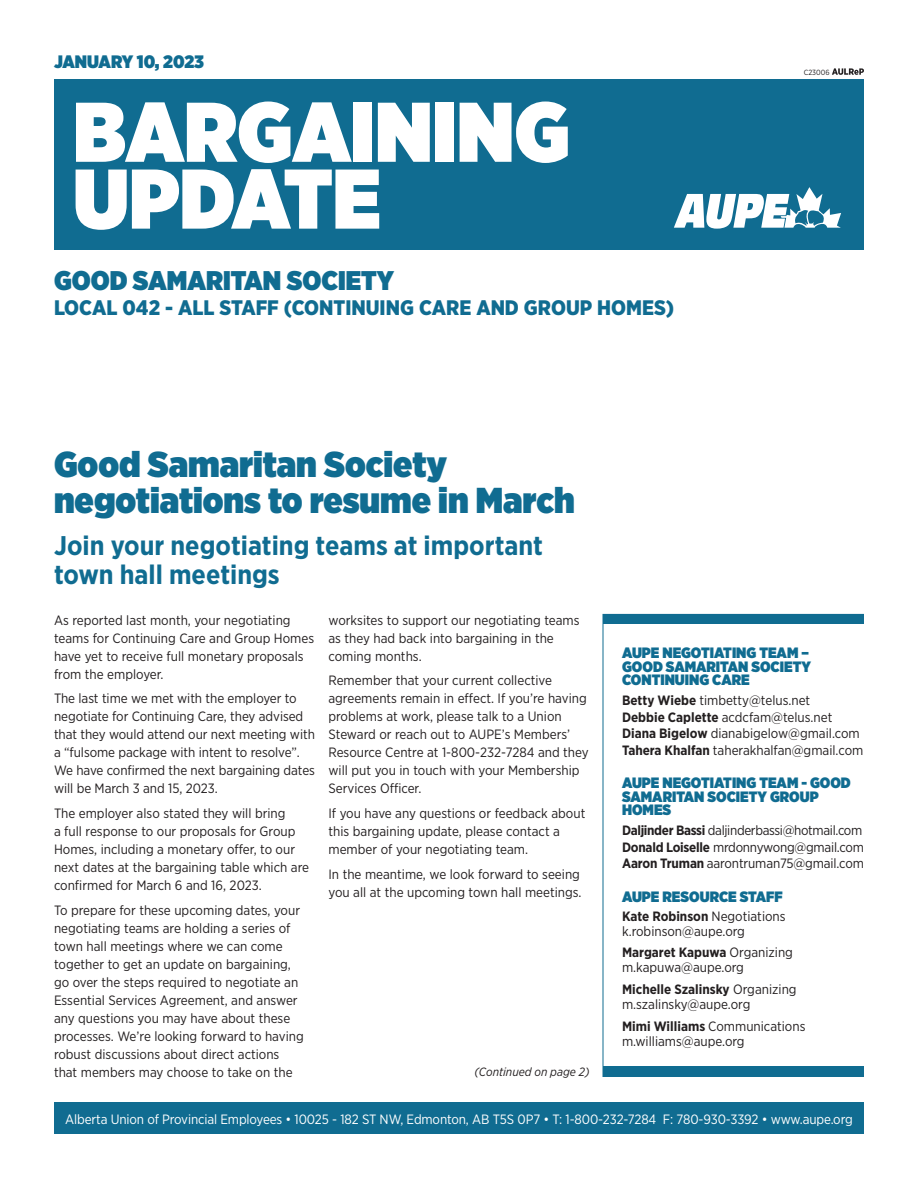
<style>
.page{position:relative;width:918px;height:1188px;background:#fff}
.page>*{position:absolute;margin:0;border:0;box-sizing:border-box;transform-origin:0 0}
.t1{font:900 84.45px "Gotham Narrow";color:#fff}
.t2{font:900 36px/36px "Gotham Narrow";color:#106c91}
.t3{font:700 27px/28.5px "Gotham Narrow";color:#106c91}
.t4{font:900 27px "Gotham Narrow";color:#106c91}
.t5{font:900 21px "Gotham Narrow";color:#106c91}
.t6{font:900 18px "Gotham Narrow";color:#106c91}
.body_copy{font:900 15px/13.5px "Gotham Narrow";color:#106c91}
.body_copy-2{font:13.5px/18px "Gotham Narrow";color:#231f20}
.t7{font:13.5px "Gotham Narrow";letter-spacing:-.01em;color:#fff}
.body_copy-3{font:700 13.5px "Gotham Narrow";color:#231f20}
.body_copy-4{font:13.5px "Gotham Narrow";letter-spacing:-.025em;color:#231f20}
.body_copy-5{font:13.5px "Gotham Narrow";letter-spacing:-.02em;color:#231f20}
.body_copy-6{font:italic 12px "Gotham Narrow";color:#231f20}
.t8{font:7.5px "Gotham Narrow";color:#231f20}
.s1{font-weight:700}
.s2{font-weight:400}
</style>
<div class="page">
<div style="left:54px;top:79px;width:810px;height:171px;background:#106c91"></div>
<div style="left:54px;top:1102px;width:810px;height:32px;background:#106c91"></div>
<div style="left:603px;top:614px;width:261px;height:10px;background:#106c91"></div>
<div style="left:603px;top:1067px;width:261px;height:9px;background:#106c91"></div>
<svg style="left:674px;top:187px;width:167px;height:42px"></svg>
<div style="left:603px;top:614px;width:261px;height:463px;border:1px solid #106c91"></div>
<svg style="left:832px;top:68px;width:32px;height:7px"></svg>
<p class="t6" style="left:54px;top:50px;width:152px">JANUARY 10, 2023</p>
<p class="t1" style="left:73px;top:75px;width:498px">BARGAINING</p>
<p class="t1" style="left:73px;top:142px;width:309px">UPDATE</p>
<p class="t4" style="left:54px;top:262px;width:341px">GOOD SAMARITAN SOCIETY</p>
<p class="t5" style="left:54px;top:294px;width:622px">LOCAL 042 - ALL STAFF (CONTINUING CARE AND GROUP HOMES)</p>
<p class="t2" style="left:54px;top:446px;width:522px">Good Samaritan Society negotiations to resume in March</p>
<p class="t3" style="left:54px;top:531px;width:491px">Join your negotiating teams at important town hall meetings</p>
<p class="t8" style="left:804px;top:68px;width:27px">C23006</p>
<p class="body_copy-2" style="left:54px;top:611px;width:262px">As reported last month, your negotiating teams for Continuing Care and Group Homes have yet to receive full monetary proposals from the employer.</p>
<p class="body_copy-2" style="left:54px;top:689px;width:262px">The last time we met with the employer to negotiate for Continuing Care, they advised that they would attend our next meeting with a “fulsome package with intent to resolve”.<br>We have confirmed the next bargaining dates will be March 3 and 15, 2023.</p>
<p class="body_copy-2" style="left:54px;top:804px;width:257px">The employer also stated they will bring<br>a full response to our proposals for Group Homes, including a monetary offer, to our next dates at the bargaining table which are confirmed for March 6 and 16, 2023.</p>
<p class="body_copy-2" style="left:54px;top:901px;width:251px">To prepare for these upcoming dates, your negotiating teams are holding a series of town hall meetings where we can come together to get an update on bargaining, go over the steps required to negotiate an Essential Services Agreement, and answer any questions you may have about these processes. We’re looking forward to having robust discussions about direct actions that members may choose to take on the</p>
<p class="t7" style="left:65px;top:1110px;width:789px">Alberta Union of Provincial Employees • 10025 - 182 ST NW, Edmonton, AB T5S 0P7 • T: 1-800-232-7284 F: 780-930-3392 • www.aupe.org</p>
<p class="body_copy-2" style="left:328px;top:611px;width:253px">worksites to support our negotiating teams as they had back into bargaining in the coming months.</p>
<p class="body_copy-2" style="left:328px;top:671px;width:262px">Remember that your current collective agreements remain in effect. If you’re having problems at work, please talk to a Union Steward or reach out to AUPE’s Members’ Resource Centre at 1-800-232-7284 and they will put you in touch with your Membership Services Officer.</p>
<p class="body_copy-2" style="left:328px;top:804px;width:258px">If you have any questions or feedback about this bargaining update, please contact a member of your negotiating team.</p>
<p class="body_copy-2" style="left:328px;top:865px;width:255px">In the meantime, we look forward to seeing you all at the upcoming town hall meetings.</p>
<p class="body_copy" style="left:622px;top:646px;width:190px">AUPE NEGOTIATING TEAM –<br>GOOD SAMARITAN SOCIETY<br>CONTINUING CARE</p>
<p class="body_copy-2" style="left:622px;top:691px;width:190px"><span class="s1">Betty Wiebe</span> timbetty@telus.net</p>
<p class="body_copy-2" style="left:622px;top:708px;width:212px"><span class="s1">Debbie Caplette</span> acdcfam@telus.net</p>
<p class="body_copy-2" style="left:622px;top:724px;width:239px"><span class="s1">Diana Bigelow</span> dianabigelow@gmail.com</p>
<p class="body_copy-2" style="left:622px;top:741px;width:243px"><span class="s1">Tahera Khalfan</span> taherakhalfan@gmail.com</p>
<p class="body_copy" style="left:622px;top:776px;width:230px">AUPE NEGOTIATING TEAM - GOOD<br>SAMARITAN SOCIETY GROUP<br>HOMES</p>
<p class="body_copy-4" style="left:622px;top:822px;width:242px"><span class="s1">Daljinder Bassi</span> daljinderbassi@hotmail.com</p>
<p class="body_copy-5" style="left:622px;top:839px;width:243px"><span class="s1">Donald Loiselle</span> mrdonnywong@gmail.com</p>
<p class="body_copy-2" style="left:622px;top:854px;width:243px"><span class="s1">Aaron Truman</span> aarontruman75@gmail.com</p>
<p class="body_copy" style="left:622px;top:890px;width:162px">AUPE RESOURCE STAFF</p>
<p class="body_copy-3" style="left:622px;top:907px;width:165px">Kate Robinson <span class="s2">Negotiations</span></p>
<p class="body_copy-2" style="left:622px;top:922px;width:124px">k.robinson@aupe.org</p>
<p class="body_copy-3" style="left:622px;top:944px;width:173px">Margaret Kapuwa <span class="s2">Organizing</span></p>
<p class="body_copy-2" style="left:622px;top:958px;width:123px">m.kapuwa@aupe.org</p>
<p class="body_copy-3" style="left:622px;top:981px;width:176px">Michelle Szalinsky <span class="s2">Organizing</span></p>
<p class="body_copy-2" style="left:622px;top:995px;width:130px">m.szalinsky@aupe.org</p>
<p class="body_copy-2" style="left:622px;top:1017px;width:185px"><span class="s1">Mimi Williams</span> Communications</p>
<p class="body_copy-2" style="left:622px;top:1032px;width:124px">m.williams@aupe.org</p>
<p class="body_copy-6" style="left:475px;top:1064px;width:116px">(Continued on page 2)</p>
</div>
